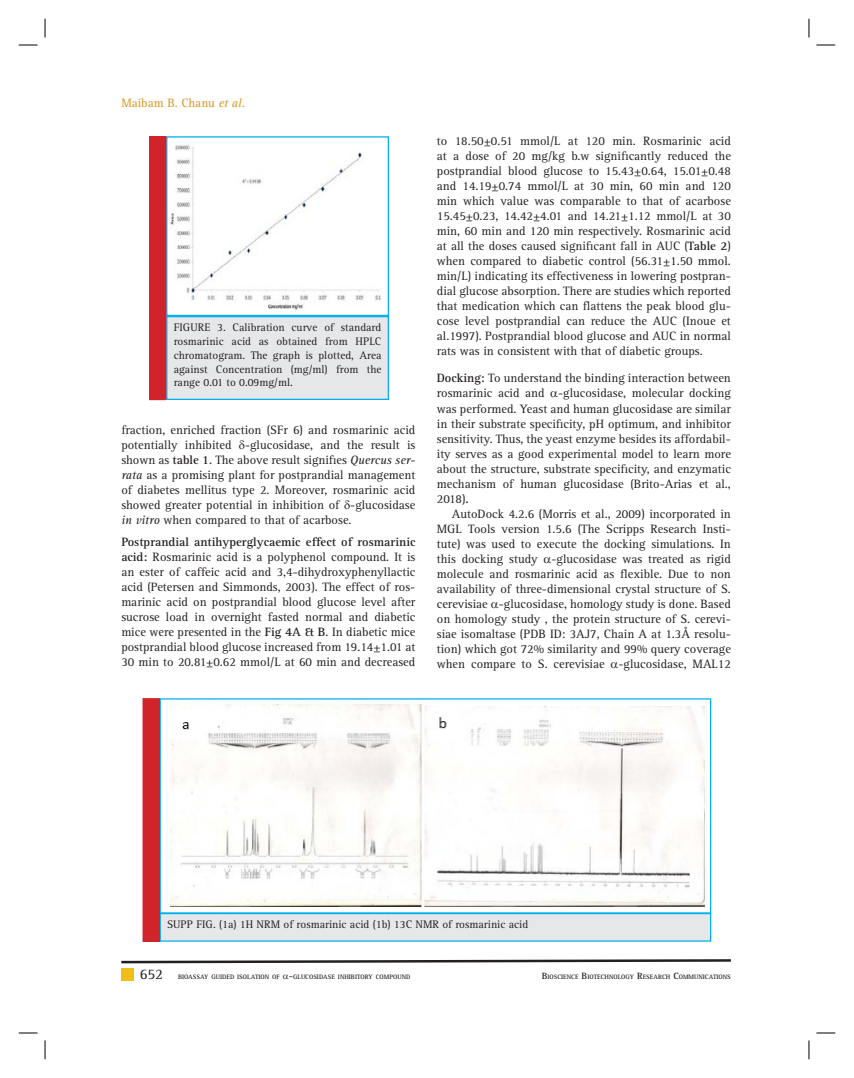
<style>
.page{position:relative;width:854px;height:1078px;background:#fff}
.page>*{position:absolute;margin:0;border:0;box-sizing:border-box;transform-origin:0 0}
.t1{font:15px "Rotis Serif Std";color:#231f20}
.t2{font:12.5px/15px "Rotis Serif Std";color:#231f20;text-align:justify}
.t3{font:12.5px "Rotis Serif Std";color:#d7941c}
.t4{font:11.25px/13.8px "Rotis Serif Std";color:#231f20;text-align:justify}
.t5{font:700 6.5px "Rotis Serif Std";color:#231f20}
.s1{font-style:italic}
.s2{font-weight:700}
.s3{font-size:9.38px}
</style>
<div class="page">
<div style="left:121px;top:968px;width:13px;height:13px;background:#f1bd19"></div>
<svg style="left:121px;top:959px;width:610px;height:5px"></svg>
<div style="left:167px;top:317px;width:221px;height:82px;background:#e6e7e9"></div>
<div style="left:166px;top:316px;width:223px;height:84px;border:1px solid #00aeef"></div>
<img style="left:170px;top:145px;width:211px;height:165px">
<div style="left:166px;top:136px;width:223px;height:180px;border:1px solid #00aeef"></div>
<div style="left:149px;top:137px;width:17px;height:263px;background:#d1232a"></div>
<div style="left:160px;top:914px;width:550px;height:27px;background:#e6e7e9"></div>
<img style="left:170px;top:704px;width:535px;height:203px">
<div style="left:159px;top:698px;width:552px;height:216px;border:1px solid #00aeef"></div>
<div style="left:143px;top:699px;width:16px;height:242px;background:#d1232a"></div>
<svg style="left:19px;top:44px;width:19px;height:2px"></svg>
<svg style="left:816px;top:44px;width:19px;height:2px"></svg>
<svg style="left:19px;top:1032px;width:19px;height:2px"></svg>
<svg style="left:816px;top:1032px;width:19px;height:2px"></svg>
<svg style="left:44px;top:19px;width:2px;height:19px"></svg>
<svg style="left:44px;top:1040px;width:2px;height:19px"></svg>
<svg style="left:808px;top:19px;width:1px;height:19px"></svg>
<svg style="left:808px;top:1040px;width:1px;height:19px"></svg>
<p class="t3" style="left:121px;top:98px;width:125px">Maibam B. Chanu <span class="s1">et al.</span></p>
<p class="t4" style="left:174px;top:322px;width:209px">FIGURE 3. Calibration curve of standard rosmarinic acid as obtained from HPLC chromatogram. The graph is plotted, Area against Concentration (mg/ml) from the range 0.01 to 0.09mg/ml.</p>
<p class="t2" style="left:121px;top:423px;width:295px">fraction, enriched fraction (SFr 6) and rosmarinic acid potentially inhibited -glucosidase, and the result is shown as <span class="s2">table 1</span>. The above result signifies <span class="s1">Quercus ser&shy;rata</span> as a promising plant for postprandial management of diabetes mellitus type 2. Moreover, rosmarinic acid showed greater potential in inhibition of -glucosidase <span class="s1">in vitro</span> when compared to that of acarbose.</p>
<p class="t2" style="left:121px;top:536px;width:295px"><span class="s2">Postprandial antihyperglycaemic effect of rosmarinic acid:</span> Rosmarinic acid is a polyphenol compound. It is an ester of caffeic acid and 3,4-dihydroxyphenyllactic acid (Petersen and Simmonds, 2003). The effect of ros&shy;marinic acid on postprandial blood glucose level after sucrose load in overnight fasted normal and diabetic mice were presented in the <span class="s2">Fig 4A &amp; B</span>. In diabetic mice postprandial blood glucose increased from 19.14±1.01 at 30 min to 20.81±0.62 mmol/L at 60 min and decreased</p>
<p class="t2" style="left:437px;top:134px;width:295px">to 18.50±0.51 mmol/L at 120 min. Rosmarinic acid at a dose of 20 mg/kg b.w significantly reduced the postprandial blood glucose to 15.43±0.64, 15.01±0.48 and 14.19±0.74 mmol/L at 30 min, 60 min and 120 min which value was comparable to that of acarbose 15.45±0.23, 14.42±4.01 and 14.21±1.12 mmol/L at 30 min, 60 min and 120 min respectively. Rosmarinic acid at all the doses caused significant fall in AUC (<span class="s2">Table 2</span>) when compared to diabetic control (56.31±1.50 mmol. min/L) indicating its effectiveness in lowering postpran&shy;dial glucose absorption. There are studies which reported that medication which can flattens the peak blood glu&shy;cose level postprandial can reduce the AUC (Inoue et al.1997). Postprandial blood glucose and AUC in normal rats was in consistent with that of diabetic groups.</p>
<p class="t2" style="left:437px;top:372px;width:295px"><span class="s2">Docking:</span> To understand the binding interaction between rosmarinic acid and -glucosidase, molecular docking was performed. Yeast and human glucosidase are similar in their substrate specificity, pH optimum, and inhibitor sensitivity. Thus, the yeast enzyme besides its affordabil&shy;ity serves as a good experimental model to learn more about the structure, substrate specificity, and enzymatic mechanism of human glucosidase (Brito-Arias et al., 2018)<span class="s2">.</span></p>
<p class="t2" style="left:437px;top:507px;width:295px;text-indent:15px">AutoDock 4.2.6 (Morris et al., 2009) incorporated in MGL Tools version 1.5.6 (The Scripps Research Insti&shy;tute) was used to execute the docking simulations. In this docking study -glucosidase was treated as rigid molecule and rosmarinic acid as flexible. Due to non availability of three-dimensional crystal structure of S. cerevisiae -glucosidase, homology study is done. Based on homology study , the protein structure of S. cerevi&shy;siae isomaltase (PDB ID: 3AJ7, Chain A at 1.3Å resolu&shy;tion) which got 72% similarity and 99% query coverage when compare to S. cerevisiae -glucosidase, MAL12</p>
<p class="t4" style="left:167px;top:918px;width:362px">SUPP FIG. (1a) 1H NRM of rosmarinic acid (1b) 13C NMR of rosmarinic acid</p>
<p class="t1" style="left:140px;top:968px;width:25px">652</p>
<p class="t5" style="left:178px;top:974px;width:234px">BIOASSAY GUIDED ISOLATION OF <span class="s3">-</span>GLUCOSIDASE INHIBITORY COMPOUND</p>
<p class="t5" style="left:541px;top:974px;width:191px"><span class="s3">B</span>IOSCIENCE <span class="s3">B</span>IOTECHNOLOGY <span class="s3">R</span>ESEARCH <span class="s3">C</span>OMMUNICATIONS</p>
</div>
